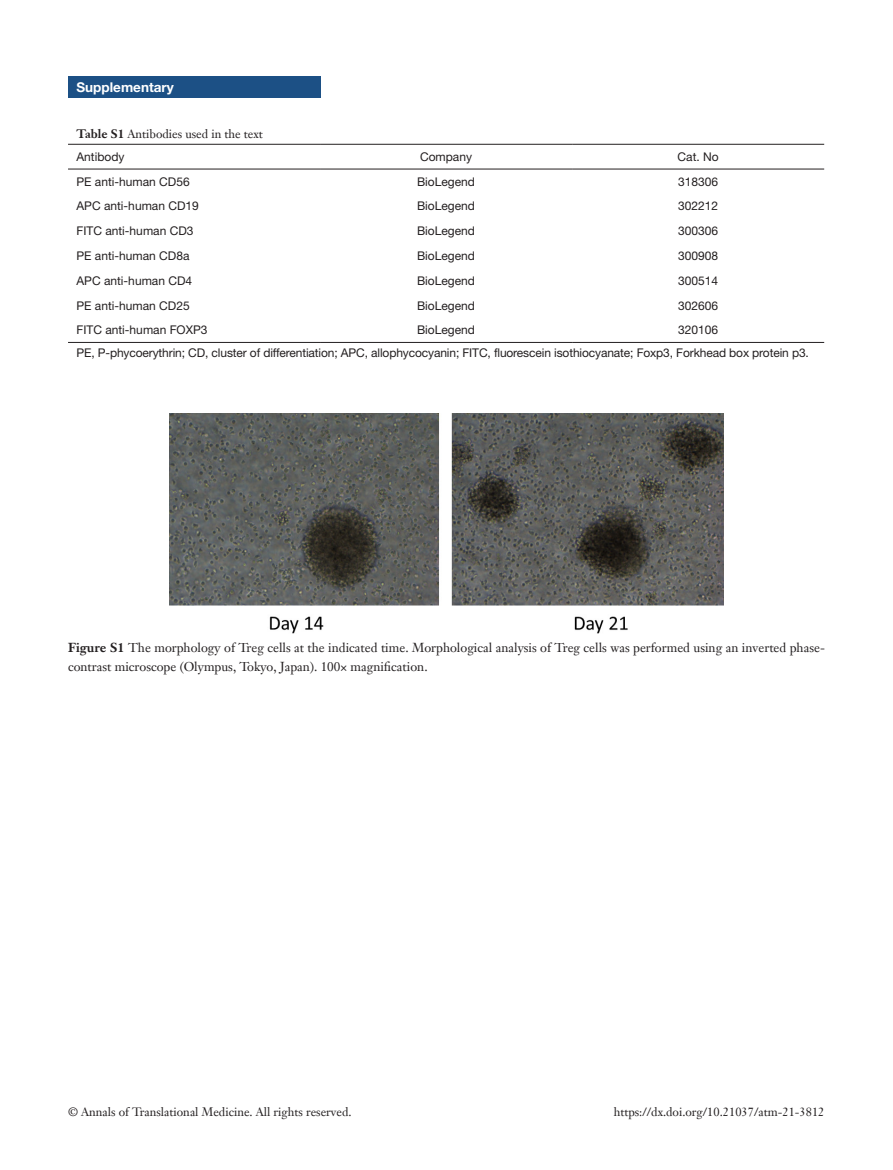
<style>
.page{position:relative;width:893px;height:1170px;background:#fff}
.page>*{position:absolute;margin:0;border:0;box-sizing:border-box;transform-origin:0 0}
.t1{font:700 13.5px "Helvetica Neue LT Pro";color:#fff}
.二级标题下沉{font:12.75px/19.5px "Janson Text LT";color:#231f20}
.t2{font:12px "Helvetica Neue LT Pro";color:#231f20}
.t3{font:12px "Janson Text LT";color:#231f20}
.s1{font-weight:700}
</style>
<div class="page">
<div style="left:68px;top:77px;width:252px;height:21px;background:#1c5085"></div>
<hr style="left:68px;top:144px;width:252px;height:1px;background:#231f20">
<hr style="left:320px;top:144px;width:252px;height:1px;background:#231f20">
<hr style="left:572px;top:144px;width:252px;height:1px;background:#231f20">
<hr style="left:68px;top:169px;width:252px;height:1px;background:#231f20">
<hr style="left:320px;top:169px;width:252px;height:1px;background:#231f20">
<hr style="left:572px;top:169px;width:252px;height:1px;background:#231f20">
<hr style="left:68px;top:342px;width:252px;height:1px;background:#231f20">
<hr style="left:320px;top:342px;width:252px;height:1px;background:#231f20">
<hr style="left:572px;top:342px;width:252px;height:1px;background:#231f20">
<img style="left:170px;top:414px;width:553px;height:220px">
<p class="t1" style="left:77px;top:79px;width:99px">Supplementary</p>
<p class="t3" style="left:77px;top:126px;width:188px"><span class="s1">Table S1</span> Antibodies used in the text</p>
<p class="t2" style="left:77px;top:149px;width:50px">Antibody</p>
<p class="t2" style="left:420px;top:149px;width:54px">Company</p>
<p class="t2" style="left:678px;top:149px;width:43px">Cat. No</p>
<p class="t2" style="left:77px;top:174px;width:115px">PE anti-human CD56</p>
<p class="t2" style="left:417px;top:174px;width:60px">BioLegend</p>
<p class="t2" style="left:678px;top:174px;width:42px">318306</p>
<p class="t2" style="left:77px;top:199px;width:124px">APC anti-human CD19</p>
<p class="t2" style="left:417px;top:199px;width:60px">BioLegend</p>
<p class="t2" style="left:678px;top:199px;width:42px">302212</p>
<p class="t2" style="left:77px;top:223px;width:118px">FITC anti-human CD3</p>
<p class="t2" style="left:417px;top:223px;width:60px">BioLegend</p>
<p class="t2" style="left:678px;top:223px;width:42px">300306</p>
<p class="t2" style="left:77px;top:248px;width:114px">PE anti-human CD8a</p>
<p class="t2" style="left:417px;top:248px;width:60px">BioLegend</p>
<p class="t2" style="left:678px;top:248px;width:42px">300908</p>
<p class="t2" style="left:77px;top:273px;width:117px">APC anti-human CD4</p>
<p class="t2" style="left:417px;top:273px;width:60px">BioLegend</p>
<p class="t2" style="left:678px;top:273px;width:42px">300514</p>
<p class="t2" style="left:77px;top:298px;width:115px">PE anti-human CD25</p>
<p class="t2" style="left:417px;top:298px;width:60px">BioLegend</p>
<p class="t2" style="left:678px;top:298px;width:42px">302606</p>
<p class="t2" style="left:77px;top:322px;width:132px">FITC anti-human FOXP3</p>
<p class="t2" style="left:417px;top:322px;width:60px">BioLegend</p>
<p class="t2" style="left:678px;top:322px;width:42px">320106</p>
<p class="t2" style="left:77px;top:345px;width:734px">PE, P-phycoerythrin; CD, cluster of differentiation; APC, allophycocyanin; FITC, fluorescein isothiocyanate; Foxp3, Forkhead box protein p3.</p>
<p class="二级标题下沉" style="left:68px;top:637px;width:758px"><span class="s1">Figure S1</span> The morphology of Treg cells at the indicated time. Morphological analysis of Treg cells was performed using an inverted phase&shy;contrast microscope (Olympus, Tokyo, Japan). 100× magnification.</p>
<p class="t3" style="left:68px;top:1104px;width:285px">© Annals of Translational Medicine. All rights reserved.</p>
<p class="t3" style="left:614px;top:1104px;width:212px">https://dx.doi.org/10.21037/atm-21-3812</p>
</div>
